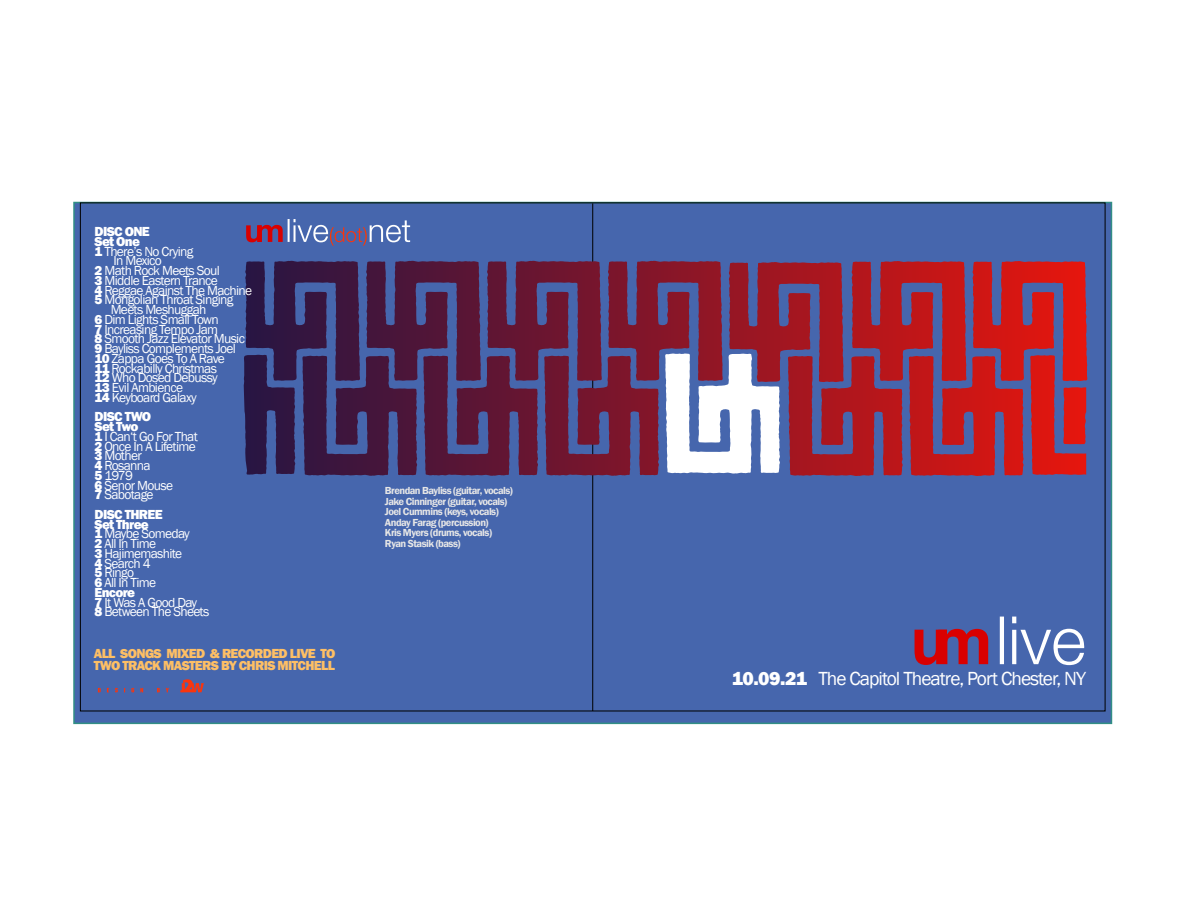
<style>
.page{position:relative;width:1188px;height:918px;background:#fff}
.page>*{position:absolute;margin:0;border:0;box-sizing:border-box;transform-origin:0 0}
.t1{font:19.5px "Franklin Gothic";letter-spacing:-.05em;color:#fff}
.t2{font:13.5px/9.8px "Franklin Gothic";letter-spacing:-.05em;color:#fff}
.t3{font:800 13.5px/12px "Franklin Gothic";letter-spacing:-.05em;color:#febf65}
.t4{font:800 13.5px "Franklin Gothic";letter-spacing:-.05em;color:#fff}
.t5{font:600 10.5px/10.5px "Franklin Gothic";letter-spacing:-.05em;color:#e6e6e6}
.s1{font-weight:800}
</style>
<div class="page">
<svg style="left:73px;top:201px;width:1040px;height:524px;background:#5379aa"></svg>
<svg style="left:80px;top:202px;width:1025px;height:509px;background:#4e5a99"></svg>
<svg style="left:592px;top:203px;width:1px;height:508px"></svg>
<svg style="left:246px;top:225px;width:37px;height:17px"></svg>
<hr style="left:288px;top:219px;width:2px;height:23px;background:#fff">
<svg style="left:294px;top:219px;width:116px;height:27px;background:#6878b0"></svg>
<svg style="left:915px;top:629px;width:73px;height:36px;background:#9c2a47"></svg>
<hr style="left:1000px;top:617px;width:4px;height:47px;background:#fff">
<svg style="left:1012px;top:630px;width:4px;height:34px"></svg>
<svg style="left:1012px;top:617px;width:4px;height:6px"></svg>
<svg style="left:1021px;top:629px;width:63px;height:36px"></svg>
<svg style="left:98px;top:688px;width:3px;height:4px"></svg>
<svg style="left:115px;top:688px;width:3px;height:4px"></svg>
<svg style="left:131px;top:688px;width:3px;height:4px"></svg>
<svg style="left:140px;top:688px;width:3px;height:4px"></svg>
<svg style="left:157px;top:688px;width:3px;height:4px"></svg>
<svg style="left:166px;top:688px;width:3px;height:4px"></svg>
<svg style="left:180px;top:679px;width:24px;height:13px"></svg>
<svg style="left:244px;top:354px;width:842px;height:121px;background:#7f4060"></svg>
<p class="t4" style="left:95px;top:223px;width:57px">DISC ONE</p>
<p class="t4" style="left:95px;top:233px;width:47px">Set One</p>
<p class="t2" style="left:95px;top:247px;width:101px"><span class="s1">1</span> There’s No Crying</p>
<p class="t2" style="left:113px;top:256px;width:50px">In Mexico</p>
<p class="t2" style="left:95px;top:266px;width:127px"><span class="s1">2</span> Math Rock Meets Soul</p>
<p class="t2" style="left:95px;top:276px;width:125px"><span class="s1">3</span> Middle Eastern Trance</p>
<p class="t2" style="left:95px;top:286px;width:159px"><span class="s1">4</span> Reggae Against The Machine</p>
<p class="t2" style="left:95px;top:295px;width:140px"><span class="s1">5</span> Mongolian Throat Singing</p>
<p class="t2" style="left:111px;top:305px;width:97px">Meets Meshuggah</p>
<p class="t2" style="left:95px;top:315px;width:126px"><span class="s1">6</span> Dim Lights Small Town</p>
<p class="t2" style="left:95px;top:325px;width:125px"><span class="s1">7</span> Increasing Tempo Jam</p>
<p class="t2" style="left:95px;top:334px;width:152px"><span class="s1">8</span> Smooth Jazz Elevator Music</p>
<p class="t2" style="left:95px;top:344px;width:143px"><span class="s1">9</span> Bayliss Complements Joel</p>
<p class="t2" style="left:95px;top:354px;width:132px"><span class="s1">10</span> Zappa Goes To A Rave</p>
<p class="t2" style="left:95px;top:364px;width:124px"><span class="s1">11</span> Rockabilly Christmas</p>
<p class="t2" style="left:95px;top:373px;width:125px"><span class="s1">12</span> Who Dosed Debussy</p>
<p class="t2" style="left:95px;top:383px;width:90px"><span class="s1">13</span> Evil Ambience</p>
<p class="t2" style="left:95px;top:393px;width:104px"><span class="s1">14</span> Keyboard Galaxy</p>
<p class="t2" style="left:95px;top:412px;width:105px"><span class="s1">DISC TWO<br>Set Two<br>1</span> I Can‘t Go For That<br><span class="s1">2</span> Once In A Lifetime<br><span class="s1">3</span> Mother<br><span class="s1">4</span> Rosanna<br><span class="s1">5</span> 1979<br><span class="s1">6</span> Senor Mouse<br><span class="s1">7</span> Sabotage</p>
<p class="t2" style="left:95px;top:510px;width:116px"><span class="s1">DISC THREE<br>Set Three<br>1</span> Maybe Someday<br><span class="s1">2</span> All In Time<br><span class="s1">3</span> Hajimemashite<br><span class="s1">4</span> Search 4<br><span class="s1">5</span> Ringo<br><span class="s1">6</span> All In Time<br><span class="s1">Encore<br>7</span> It Was A Good Day<br><span class="s1">8</span> Between The Sheets</p>
<p class="t3" style="left:94px;top:648px;width:243px">ALL SONGS MIXED &amp; RECORDED LIVE TO<br>TWO TRACK MASTERS BY CHRIS MITCHELL</p>
<p class="t5" style="left:385px;top:486px;width:130px">Brendan Bayliss (guitar, vocals)<br>Jake Cinninger (guitar, vocals)<br>Joel Cummins (keys, vocals)<br>Anday Farag (percussion)<br>Kris Myers (drums, vocals)<br>Ryan Stasik (bass)</p>
<h1 class="t1" style="left:732px;top:667px;width:356px"><span class="s1">10.09.21</span> The Capitol Theatre, Port Chester, NY</h1>
</div>
